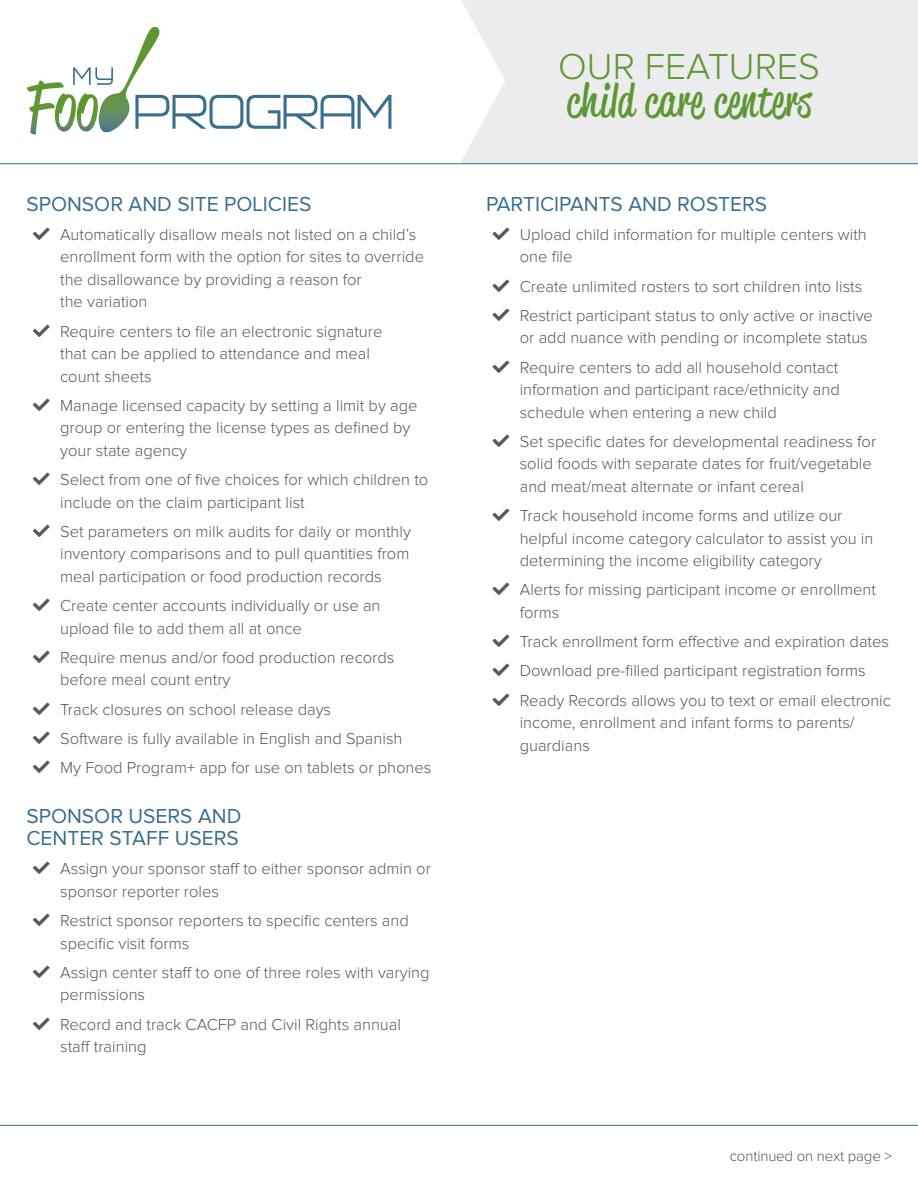
<style>
.page{position:relative;width:918px;height:1188px;background:#fff}
.page>*{position:absolute;margin:0;border:0;box-sizing:border-box;transform-origin:0 0}
.t1{font:45px "Reklame Script Regular DEMO";letter-spacing:.025em;color:#5c9731}
.t2{font:300 37.5px "Proxima Nova";color:#5c9731}
.t3{font:21px/22.5px "Proxima Nova";color:#386e8f}
.t4{font:300 16.5px/22.5px "Proxima Nova";color:#57585a}
.t5{font:300 15px "Proxima Nova";letter-spacing:-.01em;color:#57585a}
</style>
<div class="page">
<div style="left:0;top:0;width:918px;height:163px;background:#ececee"></div>
<svg style="left:0;top:0;width:505px;height:163px;background:#fdfdfd"></svg>
<svg style="left:27px;top:27px;width:364px;height:108px;background:#e6edea"></svg>
<hr style="left:0;top:163px;width:918px;height:1px;background:#386e8f">
<hr style="left:0;top:1125px;width:918px;height:1px;background:#386e8f">
<p class="t3" style="left:26px;top:193px;width:286px">SPONSOR AND SITE POLICIES</p>
<p class="t4" style="left:60px;top:224px;width:365px">Automatically disallow meals not listed on a child’s enrollment form with the option for sites to override the disallowance by providing a reason for<br>the variation</p>
<p class="t4" style="left:60px;top:321px;width:324px">Require centers to file an electronic signature that can be applied to attendance and meal count sheets</p>
<p class="t4" style="left:60px;top:395px;width:359px">Manage licensed capacity by setting a limit by age group or entering the license types as defined by your state agency</p>
<p class="t4" style="left:60px;top:469px;width:370px">Select from one of five choices for which children to include on the claim participant list</p>
<p class="t4" style="left:60px;top:521px;width:352px;text-align:justify">Set parameters on milk audits for daily or monthly inventory comparisons and to pull quantities from meal participation or food production records</p>
<p class="t4" style="left:60px;top:595px;width:322px">Create center accounts individually or use an upload file to add them all at once</p>
<p class="t4" style="left:60px;top:647px;width:336px">Require menus and/or food production records before meal count entry</p>
<p class="t4" style="left:60px;top:699px;width:273px">Track closures on school release days</p>
<p class="t4" style="left:60px;top:728px;width:344px">Software is fully available in English and Spanish</p>
<p class="t4" style="left:60px;top:757px;width:373px">My Food Program+ app for use on tablets or phones</p>
<p class="t3" style="left:26px;top:805px;width:217px">SPONSOR USERS AND<br>CENTER STAFF USERS</p>
<p class="t4" style="left:60px;top:858px;width:372px">Assign your sponsor staff to either sponsor admin or sponsor reporter roles</p>
<p class="t4" style="left:60px;top:910px;width:350px">Restrict sponsor reporters to specific centers and specific visit forms</p>
<p class="t4" style="left:60px;top:962px;width:371px">Assign center staff to one of three roles with varying permissions</p>
<p class="t4" style="left:60px;top:1014px;width:342px">Record and track CACFP and Civil Rights annual staff training</p>
<p class="t2" style="left:558px;top:49px;width:263px">OUR FEATURES</p>
<p class="t1" style="left:567px;top:82px;width:246px">child care centers</p>
<p class="t3" style="left:486px;top:193px;width:283px">PARTICIPANTS AND ROSTERS</p>
<p class="t4" style="left:520px;top:224px;width:349px">Upload child information for multiple centers with one file</p>
<p class="t4" style="left:520px;top:276px;width:344px">Create unlimited rosters to sort children into lists</p>
<p class="t4" style="left:520px;top:305px;width:355px">Restrict participant status to only active or inactive or add nuance with pending or incomplete status</p>
<p class="t4" style="left:520px;top:357px;width:322px;text-align:justify">Require centers to add all household contact information and participant race/ethnicity and schedule when entering a new child</p>
<p class="t4" style="left:520px;top:431px;width:358px">Set specific dates for developmental readiness for solid foods with separate dates for fruit/vegetable and meat/meat alternate or infant cereal</p>
<p class="t4" style="left:520px;top:505px;width:355px">Track household income forms and utilize our helpful income category calculator to assist you in determining the income eligibility category</p>
<p class="t4" style="left:520px;top:579px;width:358px">Alerts for missing participant income or enrollment forms</p>
<p class="t4" style="left:520px;top:631px;width:371px">Track enrollment form effective and expiration dates</p>
<p class="t4" style="left:520px;top:660px;width:348px">Download pre-filled participant registration forms</p>
<p class="t4" style="left:520px;top:690px;width:373px">Ready Records allows you to text or email electronic income, enrollment and infant forms to parents/ guardians</p>
<p class="t5" style="left:730px;top:1149px;width:164px">continued on next page &gt;</p>
</div>
